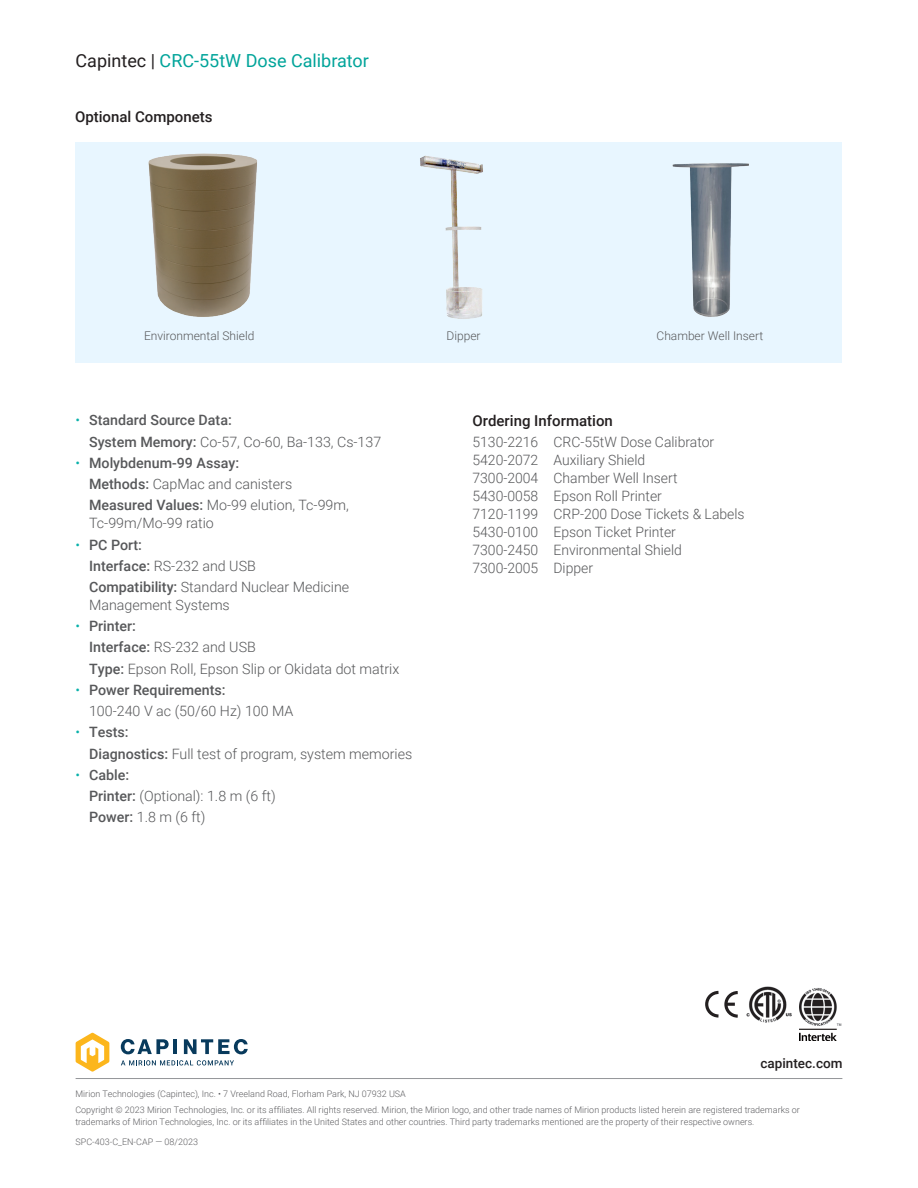
<style>
.page{position:relative;width:918px;height:1188px;background:#fff}
.page>*{position:absolute;margin:0;border:0;box-sizing:border-box;transform-origin:0 0}
.Small_Header{font:18px "Roboto";color:#00a49a}
.Copy_Subhead{font:500 15px "Roboto";color:#231f20}
.Features_Specs_body_wo_bullet_copy{font:300 14.25px/18px "Roboto";color:#57585a}
.Small_Header-2{font:300 14.25px "Roboto";color:#57585a}
.t1{font:500 14.25px "Roboto";color:#57585a}
.t2{font:500 13.5px "Roboto";color:#231f20}
.t3{font:300 12px "Roboto";color:#57585a}
.Back_Cover_Legal{font:300 9px/11.2px "Roboto";color:#5f5f62}
.s1{color:#231f20}
.s2{font-weight:300;color:#09b1aa}
.s3{font-weight:500}
</style>
<div class="page">
<hr style="left:76px;top:1078px;width:766px;height:1px;background:#939598">
<svg style="left:76px;top:1033px;width:33px;height:39px"></svg>
<svg style="left:121px;top:1039px;width:48px;height:15px"></svg>
<hr style="left:174px;top:1039px;width:3px;height:15px;background:#083a5c">
<svg style="left:184px;top:1039px;width:64px;height:15px"></svg>
<svg style="left:121px;top:1060px;width:113px;height:5px"></svg>
<div style="left:75px;top:142px;width:767px;height:220px;background:#e8f6ff"></div>
<img style="left:420px;top:155px;width:63px;height:164px">
<img style="left:148px;top:153px;width:109px;height:164px">
<img style="left:672px;top:163px;width:77px;height:154px">
<svg style="left:705px;top:990px;width:33px;height:28px"></svg>
<img style="left:746px;top:986px;width:46px;height:37px">
<img style="left:799px;top:988px;width:43px;height:52px">
<p class="Small_Header" style="left:76px;top:48px;width:295px"><span class="s1">Capintec |</span> CRC-55tW Dose Calibrator</p>
<p class="Copy_Subhead" style="left:75px;top:106px;width:139px">Optional Componets</p>
<p class="t3" style="left:144px;top:327px;width:112px">Environmental Shield</p>
<p class="t3" style="left:447px;top:327px;width:36px">Dipper</p>
<p class="t3" style="left:657px;top:327px;width:108px">Chamber Well Insert</p>
<p class="t1" style="left:76px;top:410px;width:158px"><span class="s2">•</span> Standard Source Data:</p>
<p class="Features_Specs_body_wo_bullet_copy" style="left:89px;top:432px;width:294px"><span class="s3">System Memory:</span> Co-57, Co-60, Ba-133, Cs-137</p>
<p class="t1" style="left:76px;top:453px;width:165px"><span class="s2">•</span> Molybdenum-99 Assay:</p>
<p class="Features_Specs_body_wo_bullet_copy" style="left:89px;top:474px;width:205px"><span class="s3">Methods:</span> CapMac and canisters</p>
<p class="Features_Specs_body_wo_bullet_copy" style="left:89px;top:496px;width:261px"><span class="s3">Measured Values:</span> Mo-99 elution, Tc-99m,<br>Tc-99m/Mo-99 ratio</p>
<p class="t1" style="left:76px;top:534px;width:68px"><span class="s2">•</span> PC Port:</p>
<p class="Features_Specs_body_wo_bullet_copy" style="left:89px;top:556px;width:168px"><span class="s3">Interface:</span> RS-232 and USB</p>
<p class="Features_Specs_body_wo_bullet_copy" style="left:89px;top:577px;width:262px"><span class="s3">Compatibility:</span> Standard Nuclear Medicine<br>Management Systems</p>
<p class="t1" style="left:76px;top:616px;width:62px"><span class="s2">•</span> Printer:</p>
<p class="Features_Specs_body_wo_bullet_copy" style="left:89px;top:638px;width:168px"><span class="s3">Interface:</span> RS-232 and USB</p>
<p class="Features_Specs_body_wo_bullet_copy" style="left:89px;top:659px;width:312px"><span class="s3">Type:</span> Epson Roll, Epson Slip or Okidata dot matrix</p>
<p class="t1" style="left:76px;top:680px;width:152px"><span class="s2">•</span> Power Requirements:</p>
<p class="Features_Specs_body_wo_bullet_copy" style="left:89px;top:702px;width:206px">100-240 V ac (50/60 Hz) 100 MA</p>
<p class="t1" style="left:76px;top:722px;width:55px"><span class="s2">•</span> Tests:</p>
<p class="Features_Specs_body_wo_bullet_copy" style="left:89px;top:744px;width:325px"><span class="s3">Diagnostics:</span> Full test of program, system memories</p>
<p class="t1" style="left:76px;top:765px;width:55px"><span class="s2">•</span> Cable:</p>
<p class="Features_Specs_body_wo_bullet_copy" style="left:89px;top:787px;width:188px"><span class="s3">Printer:</span> (Optional): 1.8 m (6 ft)</p>
<p class="Features_Specs_body_wo_bullet_copy" style="left:89px;top:808px;width:118px"><span class="s3">Power:</span> 1.8 m (6 ft)</p>
<p class="Copy_Subhead" style="left:472px;top:410px;width:142px">Ordering Information</p>
<p class="Small_Header-2" style="left:472px;top:432px;width:243px">5130-2216 CRC-55tW Dose Calibrator</p>
<p class="Small_Header-2" style="left:472px;top:450px;width:174px">5420-2072 Auxiliary Shield</p>
<p class="Small_Header-2" style="left:472px;top:468px;width:207px">7300-2004 Chamber Well Insert</p>
<p class="Small_Header-2" style="left:472px;top:486px;width:191px">5430-0058 Epson Roll Printer</p>
<p class="Small_Header-2" style="left:472px;top:504px;width:274px">7120-1199 CRP-200 Dose Tickets &amp; Labels</p>
<p class="Small_Header-2" style="left:472px;top:522px;width:205px">5430-0100 Epson Ticket Printer</p>
<p class="Small_Header-2" style="left:472px;top:540px;width:211px">7300-2450 Environmental Shield</p>
<p class="Small_Header-2" style="left:472px;top:558px;width:122px">7300-2005 Dipper</p>
<h3 class="t2" style="left:761px;top:1054px;width:83px">capintec.com</h3>
<p class="Back_Cover_Legal" style="left:76px;top:1088px;width:332px">Mirion Technologies (Capintec), Inc. • 7 Vreeland Road, Florham Park, NJ 07932 USA</p>
<p class="Back_Cover_Legal" style="left:76px;top:1136px;width:124px">SPC-403-C_EN-CAP — 08/2023</p>
<p class="Back_Cover_Legal" style="left:75px;top:1104px;width:726px">Copyright © 2023 Mirion Technologies, Inc. or its affiliates. All rights reserved. Mirion, the Mirion logo, and other trade names of Mirion products listed herein are registered trademarks or trademarks of Mirion Technologies, Inc. or its affiliates in the United States and other countries. Third party trademarks mentioned are the property of their respective owners.</p>
</div>
